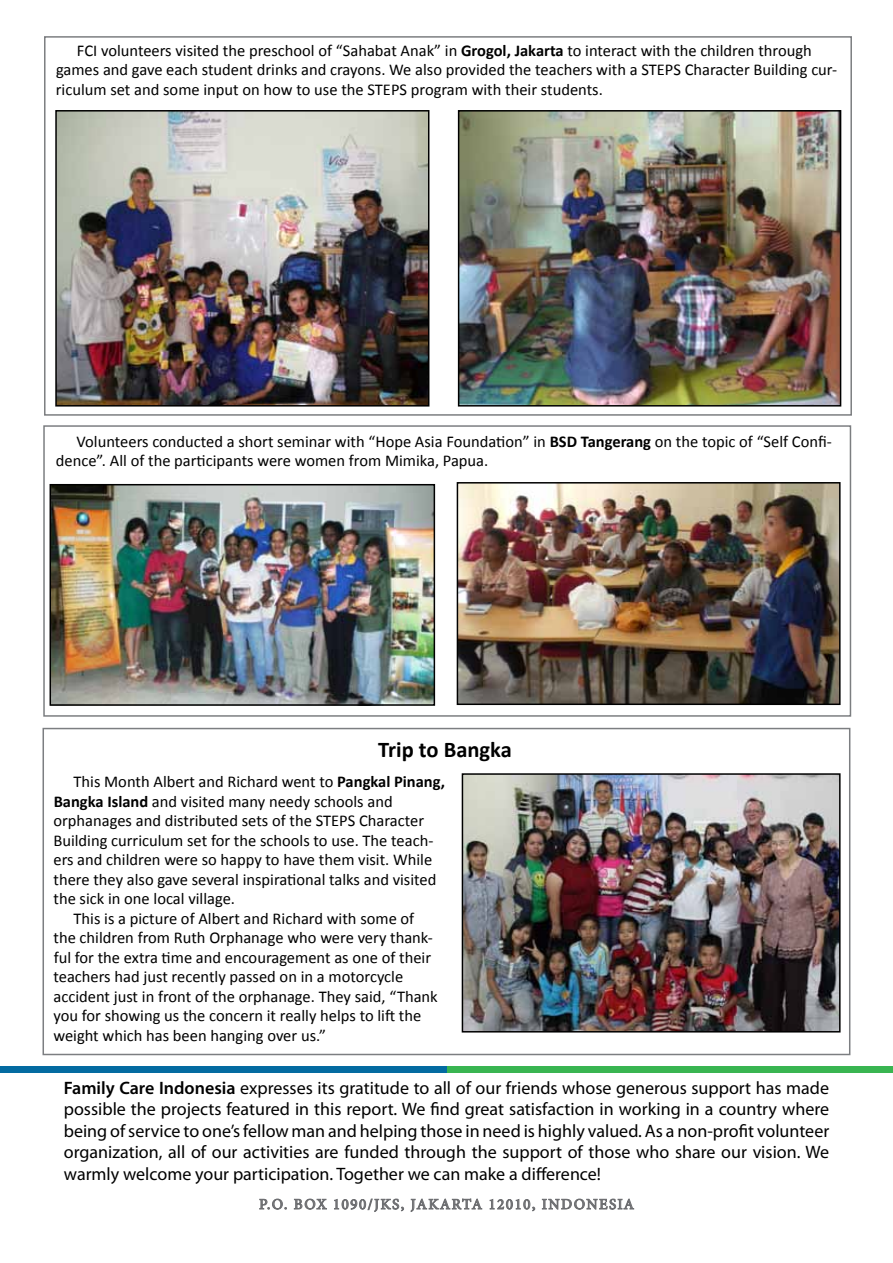
<style>
.page{position:relative;width:893px;height:1263px;background:#fff}
.page>*{position:absolute;margin:0;border:0;box-sizing:border-box;transform-origin:0 0}
.t1{font:700 22.5px "Calibri";color:#000}
.t2{font:18px/21.6px "Myriad Pro";color:#000;text-align:justify}
.t3{font:16.5px/19.5px "Calibri";color:#000}
.t4{font:15px "Minion Pro";letter-spacing:.1em;color:#6d6e71}
.s1{font-weight:700}
.s2{font-weight:600}
</style>
<div class="page">
<div style="left:43px;top:425px;width:808px;height:292px;border:2px solid #7c7e81"></div>
<div style="left:43px;top:728px;width:807px;height:327px;border:2px solid #7c7e81"></div>
<div style="left:44px;top:36px;width:808px;height:380px;border:2px solid #7c7e81"></div>
<svg style="left:259px;top:1198px;width:27px;height:12px"></svg>
<svg style="left:294px;top:1198px;width:33px;height:12px"></svg>
<svg style="left:334px;top:1198px;width:70px;height:14px"></svg>
<svg style="left:410px;top:1198px;width:73px;height:14px"></svg>
<svg style="left:489px;top:1199px;width:46px;height:12px"></svg>
<svg style="left:542px;top:1198px;width:92px;height:12px"></svg>
<div style="left:436px;top:1066px;width:457px;height:7px;background:#39b551"></div>
<div style="left:0;top:1066px;width:446px;height:7px;background:#036ba1"></div>
<img style="left:58px;top:113px;width:368px;height:291px">
<div style="left:55px;top:110px;width:374px;height:297px;border:2px solid #000"></div>
<img style="left:53px;top:487px;width:379px;height:216px">
<div style="left:50px;top:484px;width:385px;height:222px;border:2px solid #000"></div>
<img style="left:460px;top:485px;width:378px;height:217px">
<div style="left:457px;top:482px;width:384px;height:223px;border:2px solid #000"></div>
<img style="left:465px;top:776px;width:373px;height:253px">
<div style="left:462px;top:773px;width:379px;height:259px;border:2px solid #000"></div>
<img style="left:461px;top:113px;width:377px;height:291px">
<div style="left:458px;top:110px;width:383px;height:297px;border:2px solid #000"></div>
<p class="t3" style="left:56px;top:40px;width:783px;text-indent:21px">FCI volunteers visited the preschool of “Sahabat Anak” in <span class="s1">Grogol, Jakarta</span> to interact with the children through games and gave each student drinks and crayons. We also provided the teachers with a STEPS Character Building cur&shy;riculum set and some input on how to use the STEPS program with their students.</p>
<p class="t3" style="left:56px;top:431px;width:777px;text-indent:21px">Volunteers conducted a short seminar with “Hope Asia Foundation” in <span class="s1">BSD Tangerang</span> on the topic of “Self Confi&shy;dence”. All of the participants were women from Mimika, Papua.</p>
<h1 class="t1" style="left:378px;top:735px;width:135px">Trip to Bangka</h1>
<p class="t3" style="left:74px;top:772px;width:373px">This Month Albert and Richard went to <span class="s1">Pangkal Pinang,</span></p>
<p class="t3" style="left:54px;top:791px;width:340px"><span class="s1">Bangka Island</span> and visited many needy schools and</p>
<p class="t3" style="left:53px;top:811px;width:372px">orphanages and distributed sets of the STEPS Character</p>
<p class="t3" style="left:53px;top:830px;width:381px">Building curriculum set for the schools to use. The teach-</p>
<p class="t3" style="left:53px;top:850px;width:380px">ers and children were so happy to have them visit. While</p>
<p class="t3" style="left:54px;top:869px;width:384px">there they also gave several inspirational talks and visited</p>
<p class="t3" style="left:54px;top:889px;width:183px">the sick in one local village.</p>
<p class="t3" style="left:74px;top:908px;width:342px">This is a picture of Albert and Richard with some of</p>
<p class="t3" style="left:54px;top:928px;width:381px">the children from Ruth Orphanage who were very thank-</p>
<p class="t3" style="left:54px;top:947px;width:379px">ful for the extra time and encouragement as one of their</p>
<p class="t3" style="left:54px;top:967px;width:351px">teachers had just recently passed on in a motorcycle</p>
<p class="t3" style="left:53px;top:986px;width:386px">accident just in front of the orphanage. They said, “Thank</p>
<p class="t3" style="left:54px;top:1006px;width:369px">you for showing us the concern it really helps to lift the</p>
<p class="t3" style="left:53px;top:1025px;width:274px">weight which has been hanging over us.”</p>
<p class="t2" style="left:64px;top:1076px;width:767px"><span class="s2">Family Care Indonesia</span> expresses its gratitude to all of our friends whose generous support has made possible the projects featured in this report. We find great satisfaction in working in a country where being of service to one’s fellow man and helping those in need is highly valued. As a non-profit volunteer organization, all of our activities are funded through the support of those who share our vision. We warmly welcome your participation. Together we can make a difference!</p>
<p class="t4" style="left:259px;top:1194px;width:376px">P.O. BOX 1090/JKS, JAKARTA 12010, INDONESIA</p>
</div>
